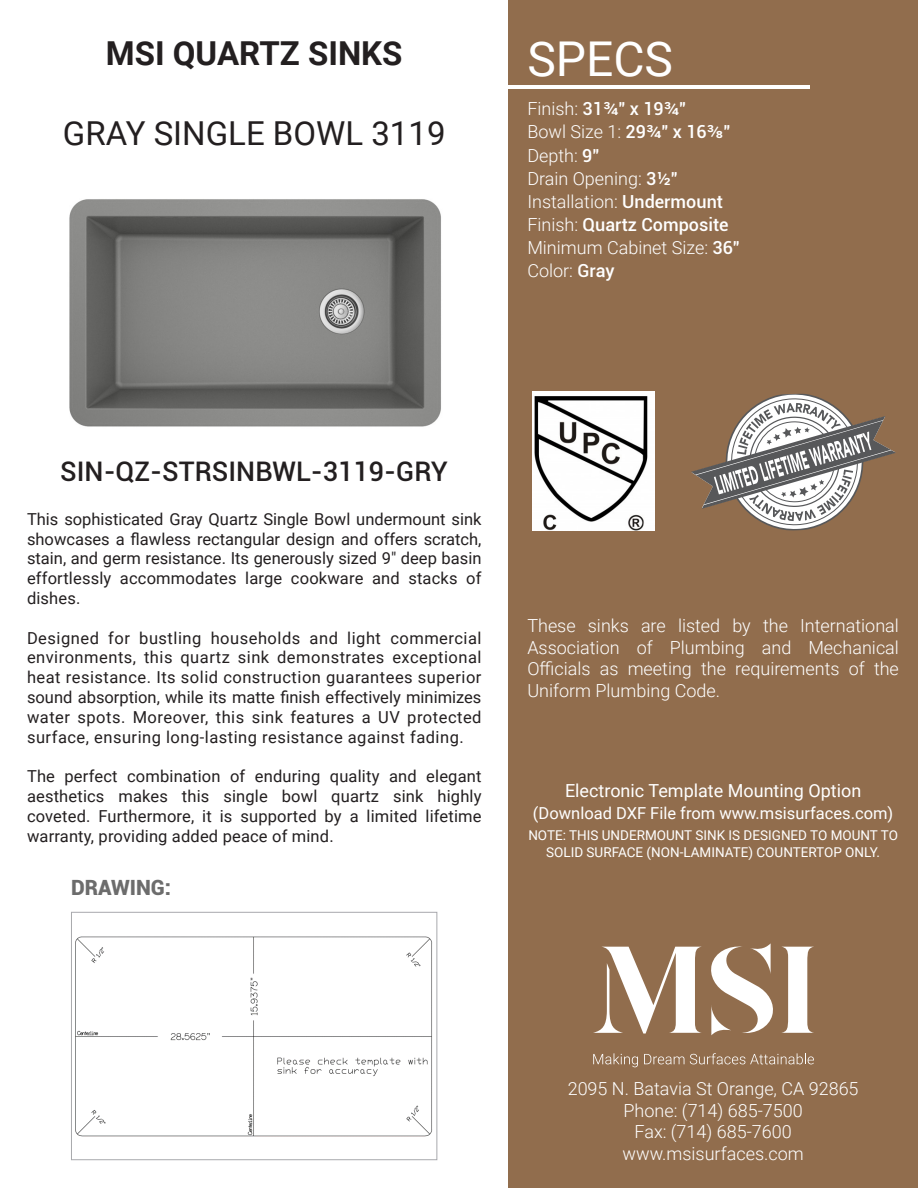
<style>
.page{position:relative;width:918px;height:1188px;background:#fff}
.page>*{position:absolute;margin:0;border:0;box-sizing:border-box;transform-origin:0 0}
.t1{font:48px "Roboto";color:#fff}
.t2{font:33px "Roboto";color:#231f20}
.t3{font:700 33px "Roboto";color:#231f20}
.t4{font:500 27px "Roboto";color:#231f20}
.t5{font:900 21px "Roboto";color:#6c6c6c}
.t6{font:300 18px/21.6px "Roboto";color:#fff;text-align:justify}
.t7{font:500 18px "Roboto";color:#fff}
.t8{font:18px "Roboto";color:#fff}
.t9{font:16.5px/19.8px "Roboto";letter-spacing:.01em;color:#231f20;text-align:justify}
.t10{font:16.5px "Roboto";color:#fff}
.t11{font:13.5px "Roboto";color:#fff}
.s1{font-weight:300}
.s2{font-weight:500}
</style>
<div class="page">
<div style="left:508px;top:0;width:410px;height:1188px;background:#916d4d"></div>
<svg style="left:593px;top:1053px;width:45px;height:14px"></svg>
<svg style="left:644px;top:1054px;width:40px;height:10px"></svg>
<svg style="left:690px;top:1053px;width:124px;height:11px"></svg>
<svg style="left:593px;top:947px;width:108px;height:87px"></svg>
<svg style="left:782px;top:947px;width:32px;height:86px"></svg>
<svg style="left:711px;top:943px;width:62px;height:92px"></svg>
<img style="left:69px;top:199px;width:372px;height:228px">
<svg style="left:691px;top:393px;width:205px;height:138px"></svg>
<img style="left:533px;top:392px;width:121px;height:139px">
<img style="left:75px;top:936px;width:358px;height:201px">
<div style="left:71px;top:912px;width:366px;height:248px;border:1px solid #a8a9ad"></div>
<hr style="left:500px;top:86px;width:310px;height:3px;background:#fff">
<p class="t3" style="left:106px;top:30px;width:298px">MSI QUARTZ SINKS</p>
<p class="t2" style="left:63px;top:110px;width:384px">GRAY SINGLE BOWL 3119</p>
<p class="t1" style="left:527px;top:26px;width:147px">SPECS</p>
<p class="t7" style="left:527px;top:96px;width:160px"><span class="s1">Finish:</span> 31¾″ x 19¾″</p>
<p class="t6" style="left:527px;top:121px;width:204px">Bowl Size 1: <span class="s2">29¾″ x 16⅜″</span></p>
<p class="t6" style="left:527px;top:144px;width:73px">Depth: <span class="s2">9″</span></p>
<p class="t6" style="left:527px;top:167px;width:152px">Drain Opening: <span class="s2">3½″</span></p>
<p class="t6" style="left:527px;top:190px;width:197px">Installation: <span class="s2">Undermount</span></p>
<p class="t6" style="left:527px;top:236px;width:214px">Minimum Cabinet Size: <span class="s2">36"</span></p>
<p class="t6" style="left:527px;top:259px;width:89px">Color: <span class="s2">Gray</span></p>
<p class="t7" style="left:527px;top:212px;width:203px"><span class="s1">Finish:</span> Quartz Composite</p>
<p class="t4" style="left:60px;top:453px;width:389px">SIN-QZ-STRSINBWL-3119-GRY</p>
<p class="t9" style="left:27px;top:508px;width:456px">This sophisticated Gray Quartz Single Bowl undermount sink showcases a flawless rectangular design and offers scratch, stain, and germ resistance. Its generously sized 9" deep basin effortlessly accommodates large cookware and stacks of dishes.</p>
<p class="t9" style="left:27px;top:627px;width:456px">Designed for bustling households and light commercial environments, this quartz sink demonstrates exceptional heat resistance. Its solid construction guarantees superior sound absorption, while its matte finish effectively minimizes water spots. Moreover, this sink features a UV protected surface, ensuring long-lasting resistance against fading.</p>
<p class="t9" style="left:27px;top:766px;width:456px">The perfect combination of enduring quality and elegant aesthetics makes this single bowl quartz sink highly coveted. Furthermore, it is supported by a limited lifetime warranty, providing added peace of mind.</p>
<p class="t5" style="left:71px;top:873px;width:102px">DRAWING:</p>
<p class="t6" style="left:527px;top:614px;width:373px">These sinks are listed by the International Association of Plumbing and Mechanical Officials as meeting the requirements of the Uniform Plumbing Code.</p>
<p class="t8" style="left:565px;top:778px;width:298px">Electronic Template Mounting Option</p>
<p class="t10" style="left:533px;top:801px;width:362px">(Download DXF File from www.msisurfaces.com)</p>
<p class="t11" style="left:528px;top:826px;width:371px">NOTE: THIS UNDERMOUNT SINK IS DESIGNED TO MOUNT TO</p>
<p class="t11" style="left:546px;top:842px;width:335px">SOLID SURFACE (NON-LAMINATE) COUNTERTOP ONLY.</p>
<p class="t6" style="left:568px;top:1077px;width:292px">2095 N. Batavia St Orange, CA 92865</p>
<p class="t6" style="left:624px;top:1099px;width:181px">Phone: (714) 685-7500</p>
<p class="t6" style="left:635px;top:1120px;width:159px">Fax: (714) 685-7600</p>
<p class="t6" style="left:623px;top:1142px;width:183px">www.msisurfaces.com</p>
</div>
